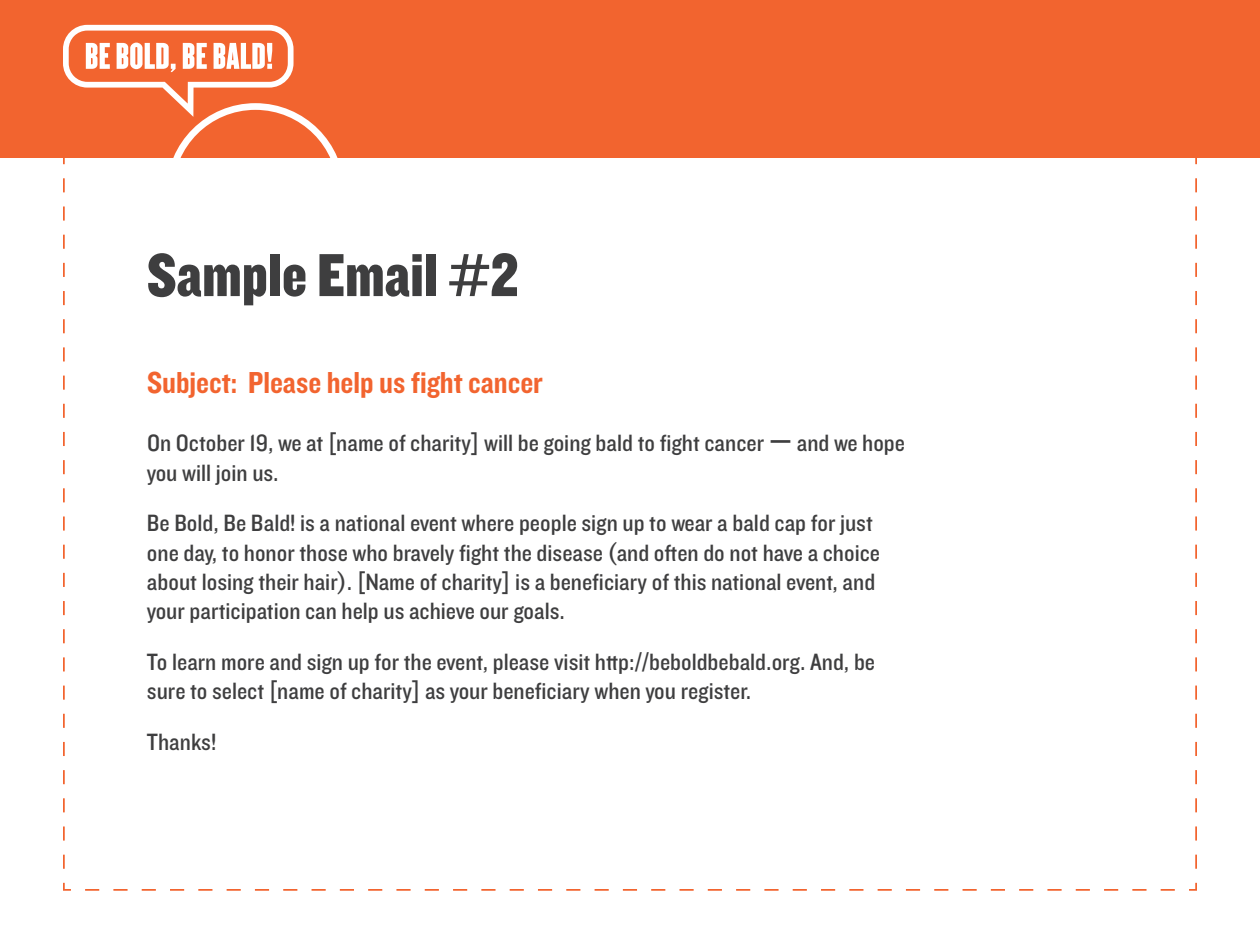
<style>
.page{position:relative;width:1260px;height:945px;background:#fff}
.page>*{position:absolute;margin:0;border:0;box-sizing:border-box;transform-origin:0 0}
.t1{font:63px "Knockout HTF70 Full Welterwt";color:#3e3e3f}
.t2{font:31.5px "Knockout HTF50 Welterweight";color:#f2642f}
.t3{font:24.5px/29.4px "Knockout HTF30 Junior Welterwt";color:#3e3e3f}
.s1{font-size:31.5px}
</style>
<div class="page">
<div style="left:0;top:0;width:1260px;height:158px;background:#f2642f"></div>
<svg style="left:63px;top:25px;width:275px;height:844px"></svg>
<h1 class="t1" style="left:147px;top:242px;width:374px">Sample Email #2</h1>
<p class="t2" style="left:147px;top:366px;width:398px">Subject: Please help us fight cancer</p>
<p class="t3" style="left:147px;top:430px;width:760px">On October 19, we at [name of charity] will be going bald to fight cancer <span class="s1">Ñ</span> and we hope you will join us.</p>
<p class="t3" style="left:147px;top:509px;width:735px">Be Bold, Be Bald! is a national event where people sign up to wear a bald cap for just one day, to honor those who bravely fight the disease (and often do not have a choice about losing their hair). [Name of charity] is a beneficiary of this national event, and your participation can help us achieve our goals.</p>
<p class="t3" style="left:147px;top:648px;width:730px">To learn more and sign up for the event, please visit http://beboldbebald.org. And, be sure to select [name of charity] as your beneficiary when you register.</p>
<p class="t3" style="left:147px;top:728px;width:71px">Thanks!</p>
</div>
